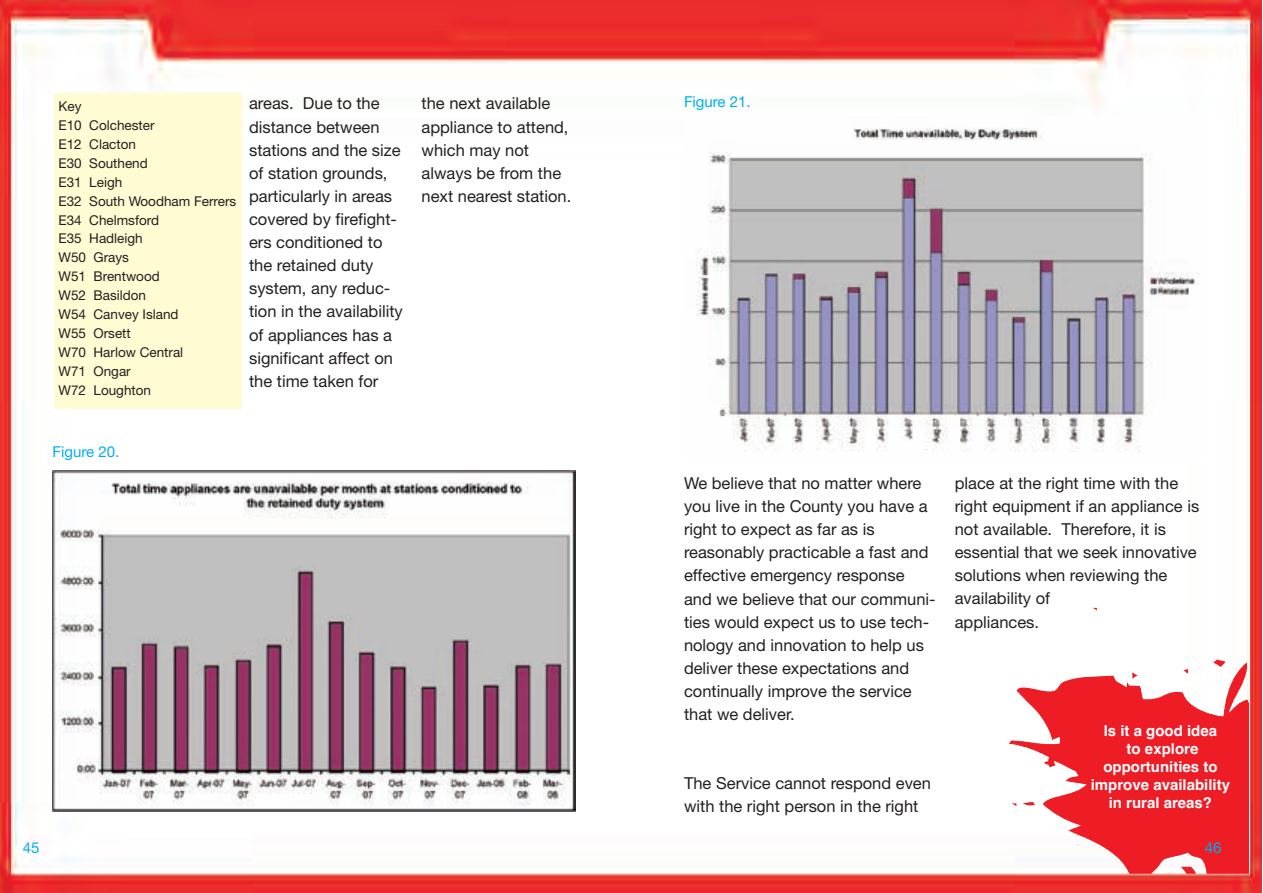
<style>
.page{position:relative;width:1263px;height:893px;background:#fff}
.page>*{position:absolute;margin:0;border:0;box-sizing:border-box;transform-origin:0 0}
.t1{font:16.5px/23.1px "Helvetica Neue";color:#231f20}
.t2{font:700 15px/18px "Helvetica";color:#fff;text-align:center}
.t3{font:15px "Helvetica Neue";color:#00aeef}
.t4{font:13.5px/18.9px "Helvetica Neue";color:#231f20}
</style>
<div class="page">
<img style="left:0;top:0;width:1261px;height:893px">
<div style="left:54px;top:94px;width:187px;height:314px;background:#fffbd3"></div>
<img style="left:52px;top:470px;width:524px;height:341px">
<img style="left:684px;top:116px;width:523px;height:342px">
<img style="left:1009px;top:608px;width:240px;height:266px">
<p class="t4" style="left:58px;top:97px;width:179px">Key<br>E10 Colchester<br>E12 Clacton<br>E30 Southend<br>E31 Leigh<br>E32 South Woodham Ferrers<br>E34 Chelmsford<br>E35 Hadleigh<br>W50 Grays<br>W51 Brentwood<br>W52 Basildon<br>W54 Canvey Island<br>W55 Orsett<br>W70 Harlow Central<br>W71 Ongar<br>W72 Loughton</p>
<p class="t1" style="left:249px;top:92px;width:155px">areas. Due to the distance between stations and the size of station grounds, particularly in areas covered by firefight&shy;ers conditioned to the retained duty system, any reduc&shy;tion in the availability of appliances has a significant affect on the time taken for</p>
<p class="t1" style="left:421px;top:92px;width:151px">the next available appliance to attend, which may not always be from the next nearest station.</p>
<p class="t3" style="left:52px;top:443px;width:68px">Figure 20.</p>
<p class="t3" style="left:684px;top:93px;width:68px">Figure 21.</p>
<p class="t1" style="left:684px;top:471px;width:253px">We believe that no matter where you live in the County you have a right to expect as far as is reasonably practicable a fast and effective emergency response and we believe that our communi&shy;ties would expect us to use tech&shy;nology and innovation to help us deliver these expectations and continually improve the service that we deliver.</p>
<p class="t1" style="left:684px;top:772px;width:248px">The Service cannot respond even with the right person in the right</p>
<p class="t1" style="left:955px;top:471px;width:246px">place at the right time with the right equipment if an appliance is not available. Therefore, it is essential that we seek innovative solutions when reviewing the availability of<br>appliances.</p>
<p class="t2" style="left:1091px;top:721px;width:141px">Is it a good idea<br>to explore opportunities to improve availability in rural areas?</p>
<p class="t3" style="left:23px;top:839px;width:18px">45</p>
<p class="t3" style="left:1205px;top:839px;width:18px">46</p>
</div>
